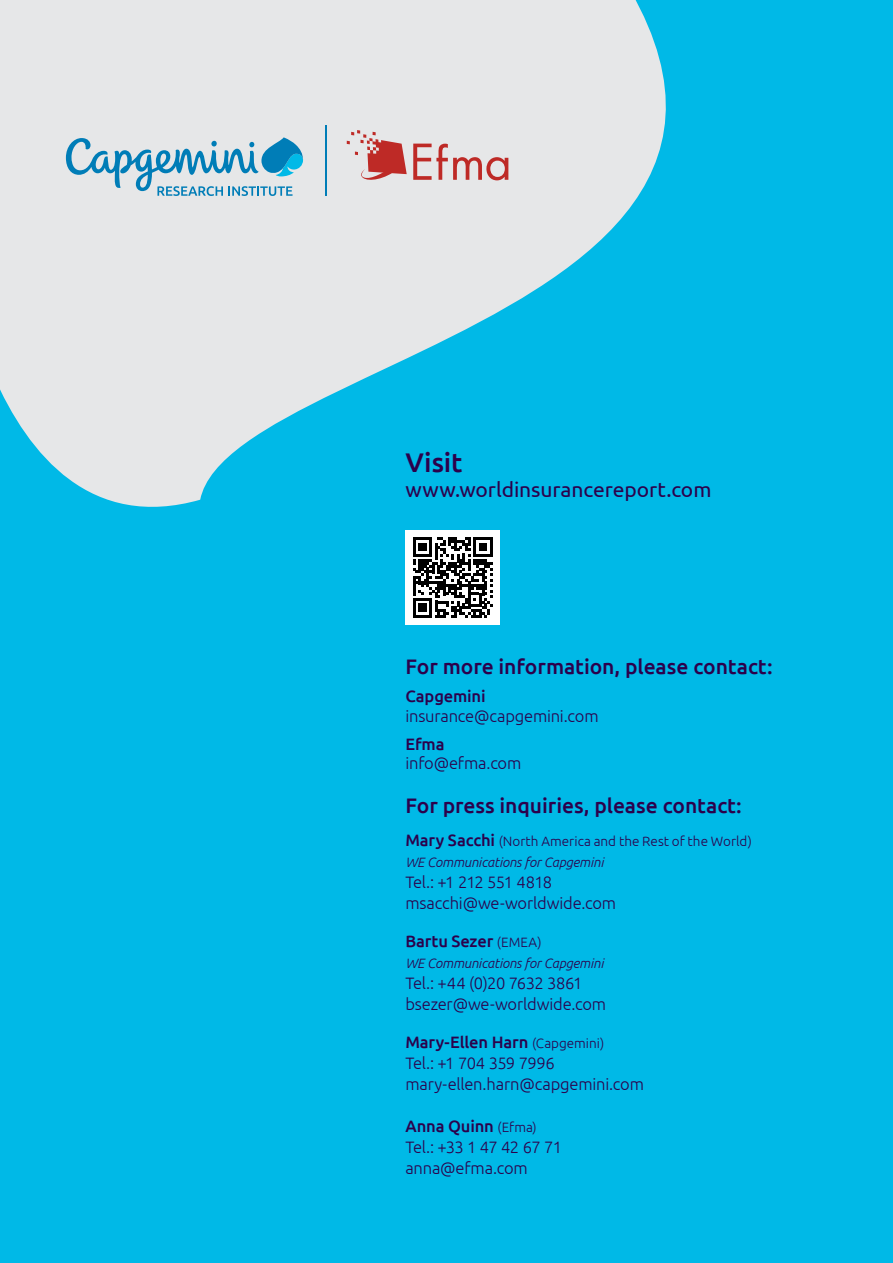
<style>
.page{position:relative;width:893px;height:1263px;background:#00b9e7}
.page>*{position:absolute;margin:0;border:0;box-sizing:border-box;transform-origin:0 0}
.t1{font:500 27px "Ubuntu";letter-spacing:-.005em;color:#2c004b}
.t2{font:500 21px "Ubuntu";letter-spacing:-.005em;color:#2c004b}
.t3{font:21px "Ubuntu";letter-spacing:-.005em;color:#2c004b}
.t4{font:300 16.5px/21px "Ubuntu";letter-spacing:-.01em;color:#2c004b}
.t5{font:500 16.5px "Ubuntu";letter-spacing:-.01em;color:#2c004b}
.t6{font:300 13.5px/21px "Ubuntu";color:#2c004b}
.t7{font:italic 300 13.5px "Ubuntu";letter-spacing:-.01em;color:#2c004b}
.s1{font-weight:500;font-size:16.5px}
.s2{font-style:italic}
.s3{font-weight:300;font-size:13.5px}
.s4{font-weight:500}
.s5{font-size:13.5px}
</style>
<div class="page">
<svg style="left:0;top:0;width:666px;height:507px;fill:#e6e7e8"></svg>
<div style="left:405px;top:530px;width:95px;height:95px;background:#fff"></div>
<svg style="left:413px;top:537px;width:80px;height:80px"></svg>
<svg style="left:347px;top:130px;width:60px;height:52px;background:#d69c9b"></svg>
<svg style="left:413px;top:144px;width:95px;height:36px;background:#daaeae"></svg>
<hr style="left:325px;top:126px;width:1px;height:70px;background:#007db7">
<svg style="left:66px;top:137px;width:237px;height:59px;background:#a2c9da"></svg>
<h1 class="t1" style="left:405px;top:445px;width:59px">Visit</h1>
<p class="t3" style="left:405px;top:477px;width:308px">www.worldinsurancereport.com</p>
<p class="t2" style="left:405px;top:654px;width:369px">For more information, please contact:</p>
<p class="t5" style="left:405px;top:686px;width:82px">Capgemini</p>
<p class="t4" style="left:405px;top:705px;width:195px">insurance@capgemini.com</p>
<p class="t5" style="left:405px;top:733px;width:41px">Efma</p>
<p class="t4" style="left:405px;top:752px;width:117px">info@efma.com</p>
<p class="t2" style="left:405px;top:792px;width:338px">For press inquiries, please contact:</p>
<p class="t6" style="left:405px;top:831px;width:348px"><span class="s1">Mary Sacchi</span> (North America and the Rest of the World)<br><span class="s2">WE Communications for Capgemini</span></p>
<p class="t4" style="left:405px;top:871px;width:212px">Tel.: +1 212 551 4818 msacchi@we-worldwide.com</p>
<p class="t5" style="left:405px;top:931px;width:138px">Bartu Sezer <span class="s3">(EMEA)</span></p>
<p class="t7" style="left:405px;top:955px;width:200px">WE Communications for Capgemini</p>
<p class="t4" style="left:405px;top:972px;width:202px">Tel.: +44 (0)20 7632 3861 bsezer@we-worldwide.com</p>
<p class="t4" style="left:405px;top:1031px;width:240px"><span class="s4">Mary-Ellen Harn</span> <span class="s5">(Capgemini)<br></span>Tel.: +1 704 359 7996 mary-ellen.harn@capgemini.com</p>
<p class="t4" style="left:405px;top:1115px;width:158px"><span class="s4">Anna Quinn</span> <span class="s5">(Efma)<br></span>Tel.: +33 1 47 42 67 71 anna@efma.com</p>
</div>
